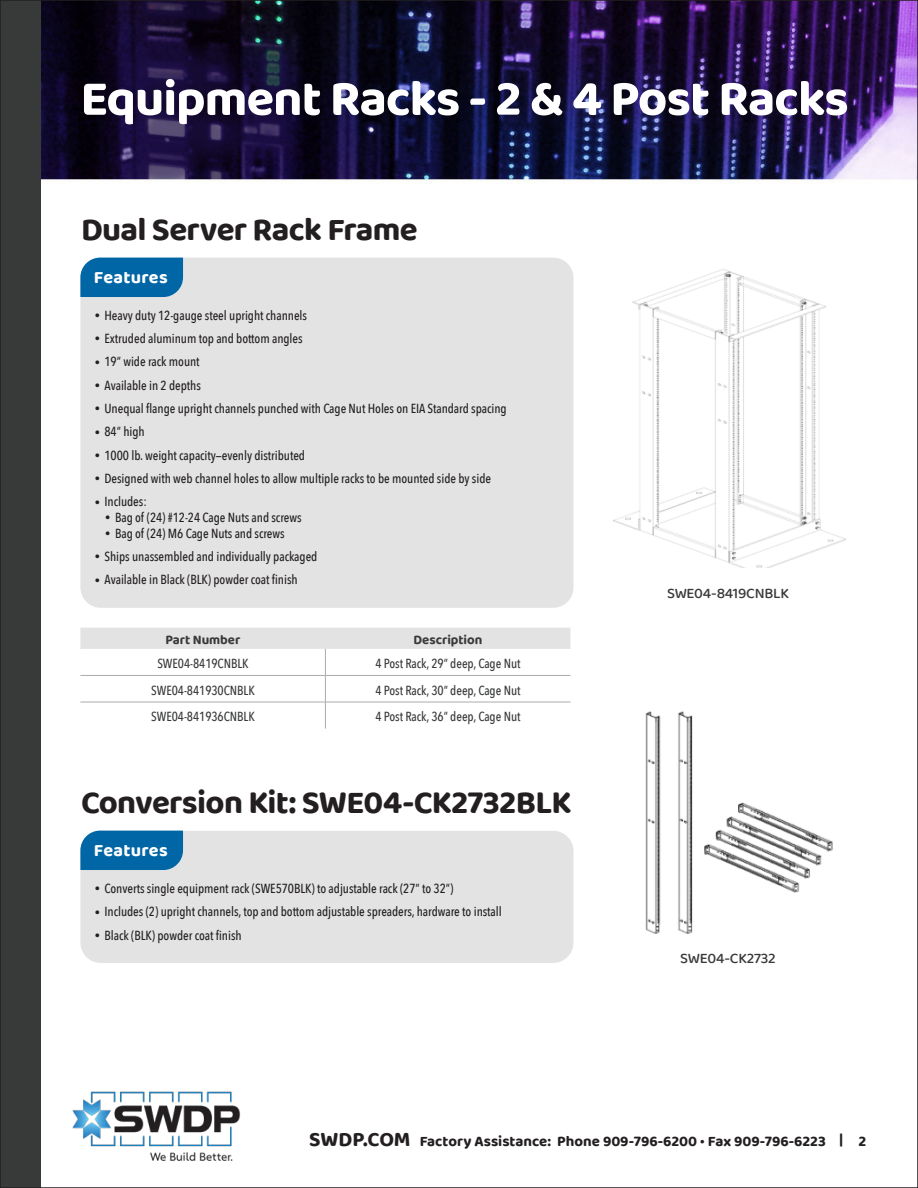
<style>
.page{position:relative;width:918px;height:1188px;background:#fff}
.page>*{position:absolute;margin:0;border:0;box-sizing:border-box;transform-origin:0 0}
.t1{font:700 51px "Baloo Tammudu 2";letter-spacing:-.02em;color:#fff}
.t2{font:700 33px "Baloo Tammudu 2";letter-spacing:-.02em;color:#231f20}
.t3{font:700 18px "Baloo Tammudu 2";letter-spacing:.02em;color:#fff}
.t4{font:700 15px "Baloo Tammudu 2";color:#231f20}
.t5{font:500 15px "Baloo 2";letter-spacing:-.02em;color:#383939}
.t6{font:700 13.5px "Baloo 2";letter-spacing:-.005em;color:#383939}
.t7{font:500 13.2px "Avenir Next Condensed";letter-spacing:-.005em;color:#231f20}
.t8{font:500 13.2px "Avenir Next Condensed";letter-spacing:-.005em;color:#383939}
.s1{font-size:10.5px}
.s2{font-size:21px}
</style>
<div class="page">
<img style="left:40px;top:3px;width:875px;height:1182px">
<div style="left:80px;top:258px;width:493px;height:350px;background:#e3e3e3;border-radius:20px"></div>
<div style="left:80px;top:831px;width:493px;height:132px;background:#e3e3e3;border-radius:20px"></div>
<svg style="left:80px;top:628px;width:490px;height:101px"></svg>
<hr style="left:80px;top:675px;width:245px;height:1px;background:#aeaaa9">
<hr style="left:325px;top:675px;width:245px;height:1px;background:#aeaaa9">
<hr style="left:80px;top:702px;width:245px;height:1px;background:#aeaaa9">
<hr style="left:325px;top:702px;width:245px;height:1px;background:#aeaaa9">
<img style="left:597px;top:267px;width:269px;height:301px">
<img style="left:623px;top:711px;width:217px;height:230px">
<div style="left:80px;top:831px;width:103px;height:39px;background:#0066a6"></div>
<div style="left:80px;top:258px;width:103px;height:39px;background:#0066a6"></div>
<div style="left:0;top:0;width:40px;height:1188px;background:#383939"></div>
<img style="left:70px;top:1086px;width:173px;height:75px">
<h1 class="t1" style="left:80px;top:79px;width:770px">Equipment Racks - 2 &amp; 4 Post Racks</h1>
<h2 class="t2" style="left:81px;top:217px;width:338px">Dual Server Rack Frame</h2>
<h3 class="t3" style="left:94px;top:271px;width:75px">Features</h3>
<p class="t7" style="left:95px;top:310px;width:214px"><span class="s1">•</span> Heavy duty 12-gauge steel upright channels</p>
<p class="t7" style="left:95px;top:333px;width:209px"><span class="s1">•</span> Extruded aluminum top and bottom angles</p>
<p class="t7" style="left:95px;top:356px;width:106px"><span class="s1">•</span> 19” wide rack mount</p>
<p class="t7" style="left:95px;top:379px;width:108px"><span class="s1">•</span> Available in 2 depths</p>
<p class="t7" style="left:95px;top:400px;width:413px"><span class="s1">•</span> Unequal flange upright channels punched with Cage Nut Holes on EIA Standard spacing</p>
<p class="t7" style="left:95px;top:426px;width:51px"><span class="s1">•</span> 84” high</p>
<p class="t7" style="left:95px;top:449px;width:212px"><span class="s1">•</span> 1000 lb. weight capacity—evenly distributed</p>
<p class="t7" style="left:95px;top:473px;width:398px"><span class="s1">•</span> Designed with web channel holes to allow multiple racks to be mounted side by side</p>
<p class="t7" style="left:95px;top:496px;width:54px"><span class="s1">•</span> Includes:</p>
<p class="t7" style="left:105px;top:509px;width:198px"><span class="s1">•</span> Bag of (24) #12-24 Cage Nuts and screws</p>
<p class="t7" style="left:105px;top:525px;width:181px"><span class="s1">•</span> Bag of (24) M6 Cage Nuts and screws</p>
<p class="t7" style="left:95px;top:551px;width:224px"><span class="s1">•</span> Ships unassembled and individually packaged</p>
<p class="t7" style="left:95px;top:572px;width:204px"><span class="s1">•</span> Available in Black (BLK) powder coat finish</p>
<p class="t6" style="left:165px;top:634px;width:76px">Part Number</p>
<p class="t6" style="left:414px;top:634px;width:70px">Description</p>
<p class="t8" style="left:157px;top:655px;width:93px">SWE04-8419CNBLK</p>
<p class="t8" style="left:375px;top:655px;width:147px">4 Post Rack, 29” deep, Cage Nut</p>
<p class="t8" style="left:151px;top:682px;width:105px">SWE04-841930CNBLK</p>
<p class="t8" style="left:375px;top:682px;width:147px">4 Post Rack, 30” deep, Cage Nut</p>
<p class="t8" style="left:151px;top:709px;width:105px">SWE04-841936CNBLK</p>
<p class="t8" style="left:375px;top:709px;width:147px">4 Post Rack, 36” deep, Cage Nut</p>
<h2 class="t2" style="left:81px;top:790px;width:492px">Conversion Kit: SWE04-CK2732BLK</h2>
<h3 class="t3" style="left:94px;top:844px;width:75px">Features</h3>
<p class="t7" style="left:95px;top:880px;width:360px"><span class="s1">•</span> Converts single equipment rack (SWE570BLK) to adjustable rack (27” to 32”)</p>
<p class="t7" style="left:95px;top:906px;width:409px"><span class="s1">•</span> Includes (2) upright channels, top and bottom adjustable spreaders, hardware to install</p>
<p class="t7" style="left:95px;top:927px;width:148px"><span class="s1">•</span> Black (BLK) powder coat finish</p>
<p class="t5" style="left:667px;top:588px;width:123px">SWE04-8419CNBLK</p>
<p class="t5" style="left:680px;top:953px;width:97px">SWE04-CK2732</p>
<p class="t4" style="left:309px;top:1135px;width:559px"><span class="s2">SWDP.COM</span> Factory Assistance: Phone 909-796-6200 • Fax 909-796-6223 | 2</p>
</div>
